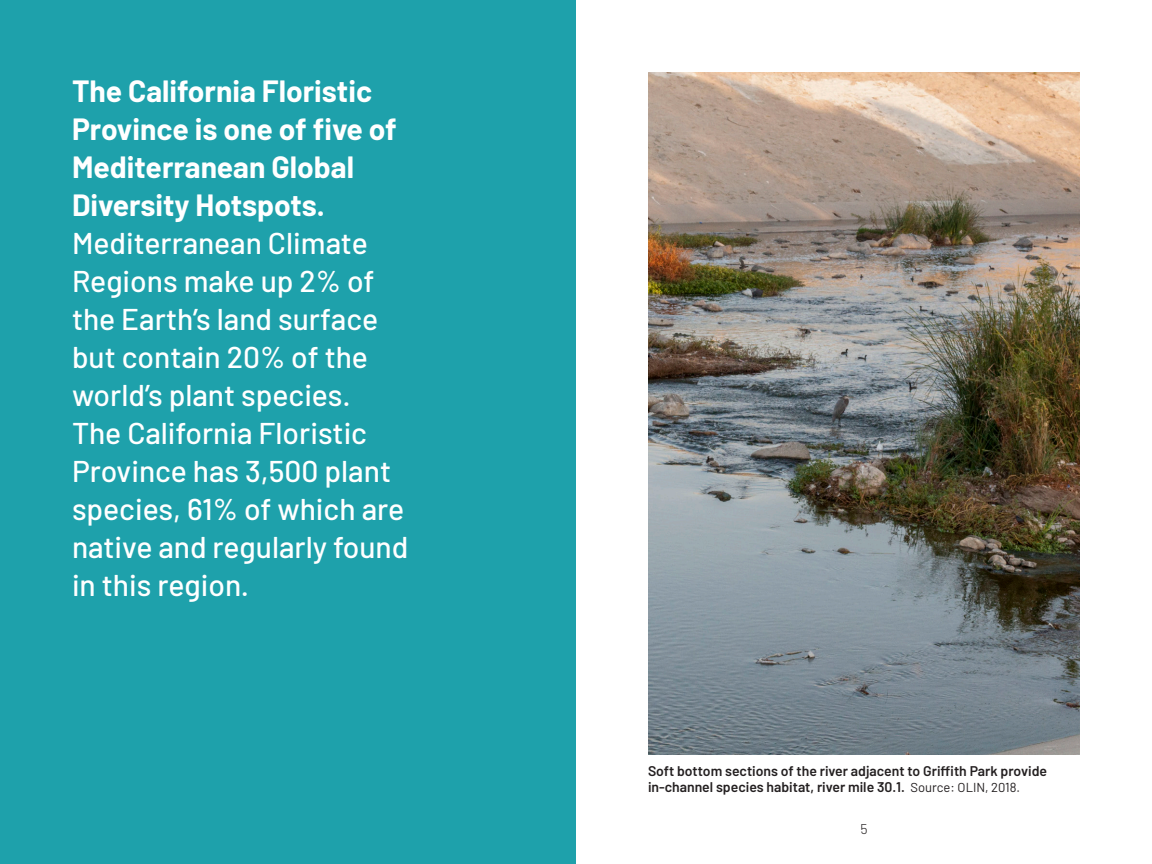
<style>
.page{position:relative;width:1152px;height:864px;background:#fff}
.page>*{position:absolute;margin:0;border:0;box-sizing:border-box;transform-origin:0 0}
.Body_Copy{font:500 30px/38px "Barlow";color:#fff}
.Body_Copy-2{font:700 30px/38px "Barlow";color:#fff}
.Figure{font:600 14px/16px "Barlow";color:#231f20}
.t1{font:300 14px "Barlow";color:#231f20}
.s1{font-weight:400;font-size:13px}
</style>
<div class="page">
<div style="left:0;top:0;width:576px;height:864px;background:#1ea1ab"></div>
<img style="left:648px;top:72px;width:432px;height:683px">
<p class="Body_Copy-2" style="left:72px;top:70px;width:326px">The California Floristic<br>Province is one of five of<br>Mediterranean Global<br>Diversity Hotspots.</p>
<p class="Body_Copy" style="left:72px;top:222px;width:308px">Mediterranean Climate<br>Regions make up 2% of the Earth’s land surface but contain 20% of the world’s plant species.</p>
<p class="Body_Copy" style="left:72px;top:412px;width:338px">The California Floristic<br>Province has 3,500 plant species, 61% of which are native and regularly found in this region.</p>
<p class="Figure" style="left:648px;top:762px;width:401px">Soft bottom sections of the river adjacent to Griffith Park provide in-channel species habitat, river mile 30.1. <span class="s1">Source: OLIN, 2018.</span></p>
<p class="t1" style="left:860px;top:819px;width:9px">5</p>
</div>
